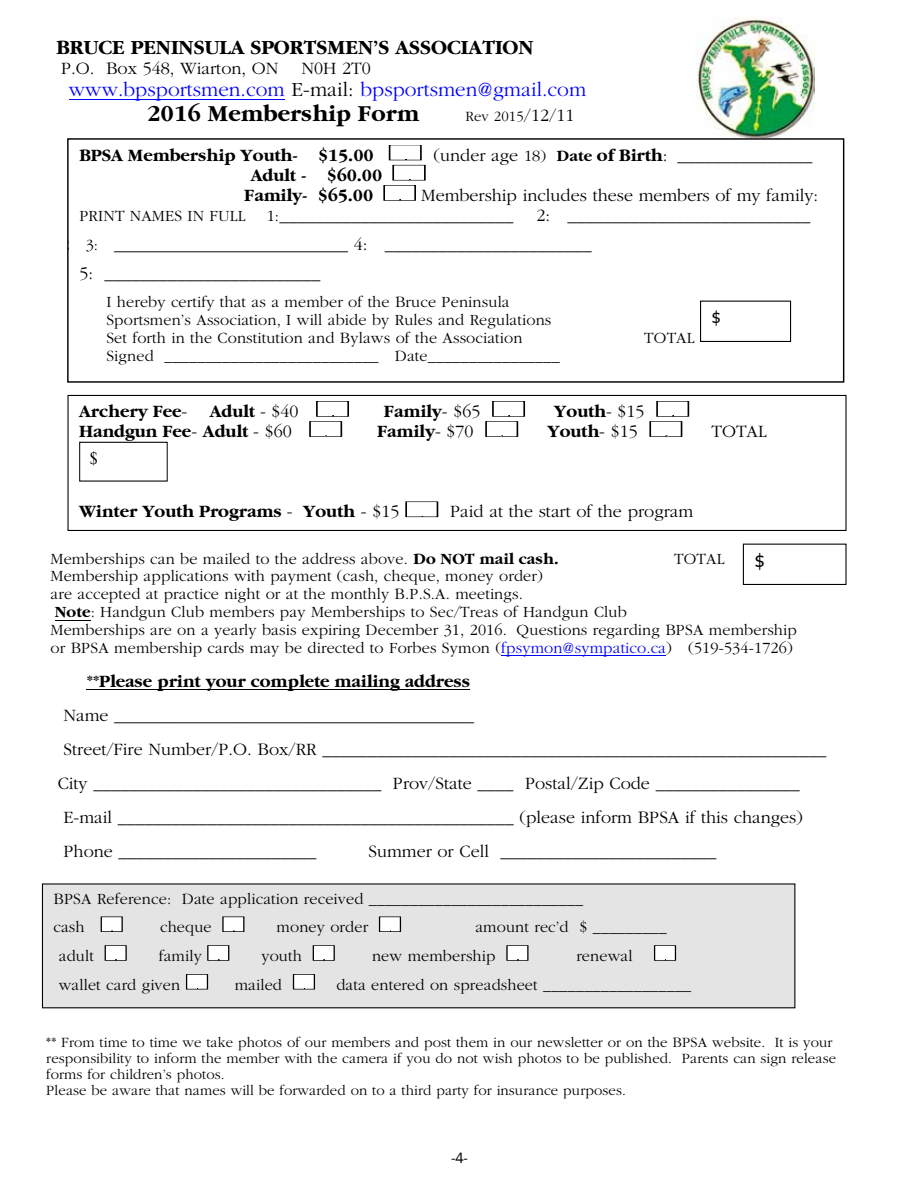
<style>
.page{position:relative;width:918px;height:1188px;background:#fff}
.page>*{position:absolute;margin:0;border:0;box-sizing:border-box;transform-origin:0 0}
.t1{font:700 23.7px "Garamond";letter-spacing:.005em;color:#000}
.t2{font:300 20.85px "Garamond";letter-spacing:.005em;color:#00f}
.t3{font:700 20.85px "Garamond";letter-spacing:.005em;color:#000}
.t4{font:300 18px "Garamond";color:#000}
.t5{font:700 18px/20.1px "Garamond";color:#000;text-align:center}
.t6{font:18px "Tahoma";color:#000}
.t7{font:17.25px "Times New Roman";color:#000;scale:.93 1}
.t8{font:300 16.2px/17.9px "Garamond";letter-spacing:.01em;color:#000}
.t9{font:16.2px "Tahoma";color:#000}
.t10{font:15px "Franklin Gothic";color:#000}
.t11{font:300 14.7px/16.2px "Garamond";letter-spacing:.01em;color:#000}
.s1{color:#000}
.s2{font-size:18px}
.s3{font-weight:300}
.s4{font-weight:300;font-size:16.2px}
.s5{font-size:16.2px}
.s6{font-weight:700}
.s7{color:#00f}
</style>
<div class="page">
<hr style="left:55px;top:620px;width:36px;height:1px;background:#000">
<hr style="left:501px;top:656px;width:165px;height:1px;background:#00f">
<hr style="left:87px;top:689px;width:383px;height:1px;background:#000">
<img style="left:696px;top:18px;width:118px;height:120px">
<div style="left:42px;top:884px;width:753px;height:124px;background:#e4e4e4"></div>
<div style="left:101px;top:917px;width:21px;height:15px;background:#fff"></div>
<div style="left:101px;top:917px;width:22px;height:15px;border:1px solid #000"></div>
<div style="left:223px;top:917px;width:21px;height:15px;background:#fff"></div>
<div style="left:380px;top:917px;width:20px;height:15px;background:#fff"></div>
<div style="left:379px;top:917px;width:22px;height:15px;border:1px solid #000"></div>
<div style="left:105px;top:946px;width:21px;height:14px;background:#fff"></div>
<div style="left:105px;top:945px;width:22px;height:16px;border:1px solid #000"></div>
<div style="left:208px;top:946px;width:21px;height:14px;background:#fff"></div>
<div style="left:207px;top:945px;width:22px;height:16px;border:1px solid #000"></div>
<div style="left:313px;top:946px;width:21px;height:14px;background:#fff"></div>
<div style="left:313px;top:945px;width:22px;height:16px;border:1px solid #000"></div>
<div style="left:507px;top:946px;width:21px;height:14px;background:#fff"></div>
<div style="left:507px;top:945px;width:21px;height:16px;border:1px solid #000"></div>
<div style="left:655px;top:946px;width:20px;height:14px;background:#fff"></div>
<div style="left:654px;top:945px;width:22px;height:16px;border:1px solid #000"></div>
<div style="left:187px;top:974px;width:20px;height:15px;background:#fff"></div>
<div style="left:186px;top:974px;width:22px;height:16px;border:1px solid #000"></div>
<div style="left:294px;top:974px;width:20px;height:15px;background:#fff"></div>
<div style="left:293px;top:974px;width:22px;height:16px;border:1px solid #000"></div>
<hr style="left:69px;top:99px;width:216px;height:1px;background:#00f">
<div style="left:68px;top:395px;width:779px;height:136px;border:1px solid #000"></div>
<div style="left:316px;top:401px;width:33px;height:16px;border:1px solid #000"></div>
<div style="left:492px;top:401px;width:33px;height:16px;border:1px solid #000"></div>
<div style="left:657px;top:401px;width:32px;height:16px;border:1px solid #000"></div>
<div style="left:310px;top:421px;width:32px;height:16px;border:1px solid #000"></div>
<div style="left:486px;top:421px;width:32px;height:16px;border:1px solid #000"></div>
<div style="left:650px;top:421px;width:32px;height:16px;border:1px solid #000"></div>
<div style="left:79px;top:442px;width:89px;height:40px;border:1px solid #000"></div>
<div style="left:406px;top:501px;width:32px;height:16px;border:1px solid #000"></div>
<div style="left:743px;top:544px;width:104px;height:41px;border:1px solid #000"></div>
<div style="left:389px;top:145px;width:32px;height:16px;border:1px solid #000"></div>
<div style="left:393px;top:165px;width:32px;height:16px;border:1px solid #000"></div>
<div style="left:384px;top:185px;width:32px;height:16px;border:1px solid #000"></div>
<div style="left:700px;top:301px;width:91px;height:41px;border:1px solid #000"></div>
<p class="t3" style="left:56px;top:36px;width:479px">BRUCE PENINSULA SPORTSMEN’S ASSOCIATION</p>
<p class="t4" style="left:61px;top:59px;width:219px">P.O. Box 548, Wiarton, ON</p>
<p class="t4" style="left:302px;top:59px;width:71px">N0H 2T0</p>
<p class="t2" style="left:69px;top:78px;width:519px">www.bpsportsmen.com <span class="s1">E-mail:</span> bpsportsmen@gmail.com</p>
<h1 class="t1" style="left:147px;top:101px;width:274px">2016 Membership Form</h1>
<p class="t11" style="left:465px;top:109px;width:110px">Rev 2015<span class="s2">/12/11</span></p>
<p class="t5" style="left:79px;top:145px;width:296px">BPSA Membership Youth- $15.00</p>
<p class="t5" style="left:434px;top:145px;width:380px"><span class="s3">(under age</span> <span class="s4">18)</span> <span class="s5">Date</span> of Birth<span class="s3">:</span> _______________</p>
<p class="t5" style="left:244px;top:165px;width:139px">Adult - $60.00<br>Family- $65.00</p>
<p class="t4" style="left:421px;top:186px;width:398px">Membership includes these members of my family:</p>
<p class="t8" style="left:79px;top:207px;width:168px">PRINT NAMES IN FULL</p>
<p class="t4" style="left:267px;top:206px;width:248px"><span class="s5">1:</span>__________________________</p>
<p class="t4" style="left:536px;top:206px;width:275px">2: ___________________________</p>
<p class="t4" style="left:53px;top:235px;width:541px">3<span class="s5">2 3:</span> __________________________ 4: _______________________</p>
<p class="t4" style="left:79px;top:264px;width:243px">5: ________________________</p>
<p class="t8" style="left:106px;top:293px;width:447px">I hereby certify that as a member of the Bruce Peninsula<br>Sportsmen’s Association, I will abide by Rules and Regulations<br>Set forth in the Constitution and Bylaws of the Association</p>
<p class="t9" style="left:712px;top:306px;width:10px">$</p>
<p class="t8" style="left:644px;top:329px;width:52px">TOTAL</p>
<p class="t8" style="left:106px;top:347px;width:455px">Signed __________________________ Date________________</p>
<p class="t5" style="left:79px;top:401px;width:221px">Archery Fee<span class="s3">-</span> Adult <span class="s3">- $40</span></p>
<p class="t5" style="left:384px;top:401px;width:98px">Family<span class="s3">- $65</span></p>
<p class="t5" style="left:554px;top:401px;width:92px">Youth<span class="s3">- $15</span></p>
<p class="t5" style="left:79px;top:422px;width:214px">Handgun Fee<span class="s3">-</span> Adult <span class="s3">- $60</span></p>
<p class="t5" style="left:377px;top:422px;width:98px">Family<span class="s3">- $70</span></p>
<p class="t5" style="left:547px;top:422px;width:92px">Youth<span class="s3">- $15</span></p>
<p class="t4" style="left:712px;top:422px;width:57px">TOTAL</p>
<p class="t7" style="left:90px;top:447px;width:10px">$</p>
<p class="t5" style="left:79px;top:502px;width:322px">Winter Youth Programs <span class="s3">-</span> Youth <span class="s3">- $15</span></p>
<p class="t4" style="left:450px;top:502px;width:244px">Paid at the start of the program</p>
<p class="t6" style="left:755px;top:549px;width:11px">$</p>
<p class="t8" style="left:51px;top:550px;width:510px">Memberships can be mailed to the address above. <span class="s6">Do NOT mail cash.</span></p>
<p class="t8" style="left:674px;top:550px;width:52px">TOTAL</p>
<p class="t8" style="left:51px;top:568px;width:748px">Membership applications with payment (cash, cheque, money order)<br>are accepted at practice night or at the monthly B.P.S.A. meetings.<br><span class="s6">Note</span>: Handgun Club members pay Memberships to Sec/Treas of Handgun Club<br>Memberships are on a yearly basis expiring December 31, 2016. Questions regarding BPSA membership or BPSA membership cards may be directed to Forbes Symon (<span class="s7">fpsymon@sympatico.ca</span>) (519-534-1726)</p>
<p class="t5" style="left:87px;top:671px;width:385px">**Please print your complete mailing address</p>
<p class="t4" style="left:64px;top:706px;width:412px">Name ________________________________________</p>
<p class="t4" style="left:64px;top:740px;width:764px">Street/Fire Number/P.O. Box/RR ________________________________________________________</p>
<p class="t4" style="left:58px;top:774px;width:743px">City ________________________________ Prov/State ____ Postal/Zip Code ________________</p>
<p class="t4" style="left:64px;top:808px;width:741px">E-mail ____________________________________________ (please inform BPSA if this changes)</p>
<p class="t4" style="left:64px;top:842px;width:255px">Phone ______________________</p>
<p class="t4" style="left:368px;top:842px;width:350px">Summer or Cell ________________________</p>
<p class="t8" style="left:53px;top:885px;width:531px;line-height:28.5px">BPSA Reference: Date application received __________________________ cash</p>
<p class="t8" style="left:160px;top:918px;width:53px">cheque</p>
<p class="t8" style="left:277px;top:918px;width:93px">money order</p>
<p class="t8" style="left:475px;top:918px;width:193px">amount rec’d $ _________</p>
<p class="t8" style="left:59px;top:947px;width:37px">adult</p>
<p class="t8" style="left:159px;top:947px;width:45px">family</p>
<p class="t8" style="left:261px;top:947px;width:42px">youth</p>
<p class="t8" style="left:372px;top:947px;width:125px">new membership</p>
<p class="t8" style="left:576px;top:947px;width:58px">renewal</p>
<p class="t8" style="left:59px;top:976px;width:123px">wallet card given</p>
<p class="t8" style="left:235px;top:976px;width:49px">mailed</p>
<p class="t8" style="left:336px;top:976px;width:357px">data entered on spreadsheet __________________</p>
<p class="t11" style="left:46px;top:1034px;width:791px">** From time to time we take photos of our members and post them in our newsletter or on the BPSA website. It is your responsibility to inform the member with the camera if you do not wish photos to be published. Parents can sign release forms for children’s photos.<br>Please be aware that names will be forwarded on to a third party for insurance purposes.</p>
<p class="t10" style="left:451px;top:1149px;width:18px">-4-</p>
</div>
